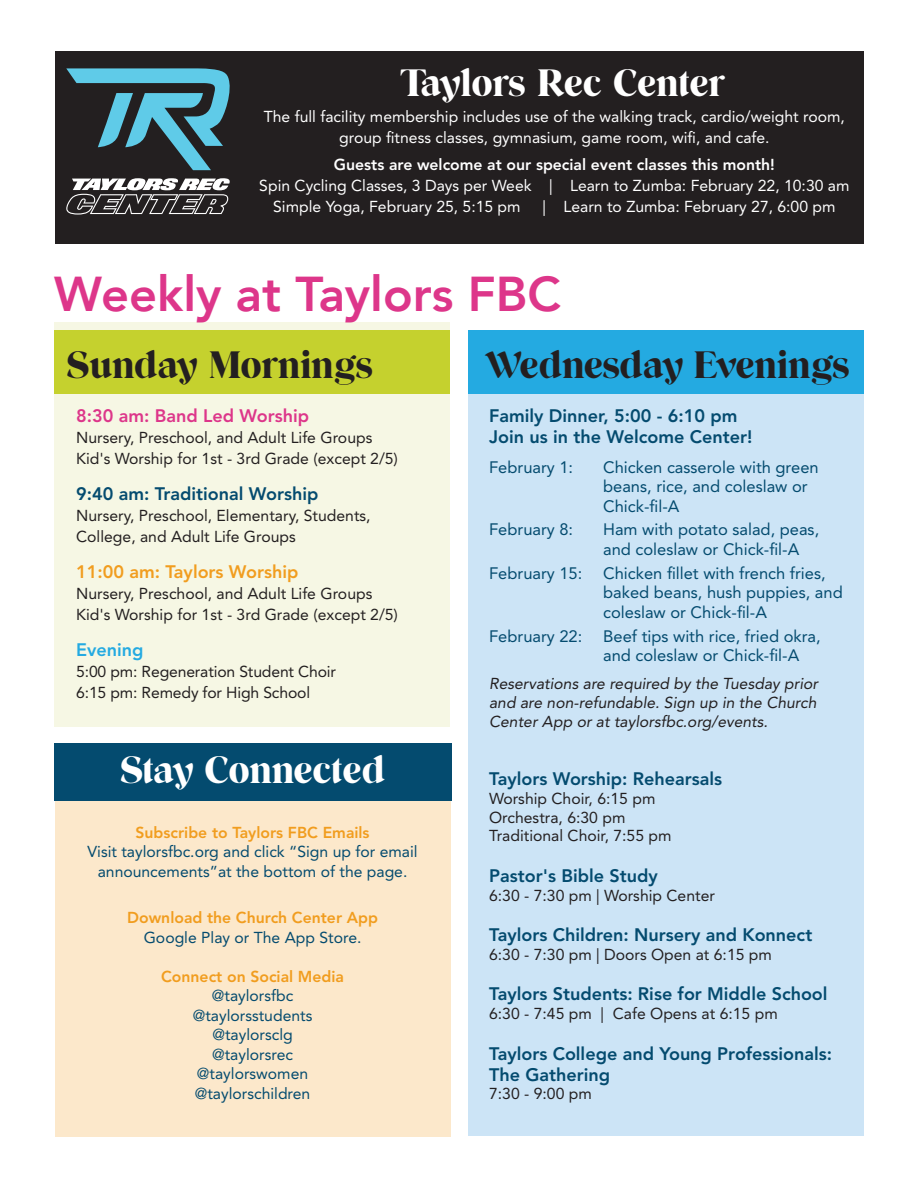
<style>
.page{position:relative;width:918px;height:1188px;background:#fff}
.page>*{position:absolute;margin:0;border:0;box-sizing:border-box;transform-origin:0 0}
.Header_2{font:800 48.9px "Avenir";color:#dd368a}
.Rylan_Headline{font:37.5px "Rylan";color:#231f20}
.Rylan_Headline-2{font:37.5px "Rylan";letter-spacing:-.01em;color:#fff}
.Big_Heading{font:37.5px "Rylan";letter-spacing:-.01em;color:#fff}
.Event_Date{font:800 18px/21px "Avenir LT Std";color:#044b6f}
.body{font:800 18px "Avenir LT Std";color:#044b6f}
.body-2{font:800 18px "Avenir LT Std";color:#f19d1f}
.body-3{font:800 18px "Avenir LT Std";color:#dd368a}
.body-4{font:800 18px "Avenir LT Std";color:#24aae1}
.Dinner_Dates{font:16.5px/19.5px "Avenir LT Std";color:#044b6f}
.body-5{font:15.75px/21px "Avenir LT Std";color:#231f20}
.body-6{font:15.75px/21px "Avenir LT Std";color:#fff;text-align:center}
.body-7{font:15.75px/19.5px "Avenir LT Std";color:#044b6f;text-align:center}
.body-8{font:italic 15.75px/18.8px "Avenir LT Std";color:#231f20;text-align:justify}
.body-9{font:800 15.75px/19.5px "Avenir LT Std";color:#f19d1f;text-align:center}
.body-10{font:800 15.75px "Avenir LT Std";color:#fff}
.s1{font-weight:800;color:#f19d1f}
.s2{font-weight:400;color:#044b6f}
</style>
<div class="page">
<div style="left:54px;top:322px;width:395px;height:405px;background:#f6f7e4"></div>
<div style="left:54px;top:330px;width:395px;height:64px;background:#c5d12e"></div>
<div style="left:468px;top:385px;width:396px;height:751px;background:#cce4f6"></div>
<div style="left:468px;top:330px;width:395px;height:64px;background:#24aae1"></div>
<div style="left:55px;top:743px;width:396px;height:394px;background:#fce8cb"></div>
<div style="left:54px;top:743px;width:397px;height:57px;background:#044b6f"></div>
<div style="left:56px;top:51px;width:808px;height:192px;background:#231f20"></div>
<svg style="left:66px;top:68px;width:164px;height:102px"></svg>
<svg style="left:66px;top:178px;width:164px;height:37px"></svg>
<p class="Rylan_Headline-2" style="left:400px;top:57px;width:327px">Taylors Rec Center</p>
<p class="body-6" style="left:264px;top:106px;width:583px">The full facility membership includes use of the walking track, cardio/weight room, group fitness classes, gymnasium, game room, wifi, and cafe.</p>
<p class="body-10" style="left:334px;top:155px;width:442px">Guests are welcome at our special event classes this month!</p>
<p class="body-6" style="left:259px;top:175px;width:592px">Spin Cycling Classes, 3 Days per Week | Learn to Zumba: February 22, 10:30 am</p>
<p class="body-6" style="left:273px;top:196px;width:249px">Simple Yoga, February 25, 5:15 pm</p>
<p class="body-6" style="left:543px;top:196px;width:295px">| Learn to Zumba: February 27, 6:00 pm</p>
<p class="Header_2" style="left:54px;top:256px;width:509px">Weekly at Taylors FBC</p>
<p class="Rylan_Headline" style="left:66px;top:339px;width:308px">Sunday Mornings</p>
<p class="body-3" style="left:76px;top:405px;width:234px">8:30 am: Band Led Worship</p>
<p class="body-5" style="left:76px;top:427px;width:323px">Nursery, Preschool, and Adult Life Groups<br>Kid's Worship for 1st - 3rd Grade (except 2/5)</p>
<p class="body" style="left:76px;top:483px;width:244px">9:40 am: Traditional Worship</p>
<p class="body-5" style="left:76px;top:505px;width:296px">Nursery, Preschool, Elementary, Students,<br>College, and Adult Life Groups</p>
<p class="body-2" style="left:76px;top:561px;width:224px">11:00 am: Taylors Worship</p>
<p class="body-5" style="left:76px;top:583px;width:323px">Nursery, Preschool, and Adult Life Groups<br>Kid's Worship for 1st - 3rd Grade (except 2/5)</p>
<p class="body-4" style="left:76px;top:639px;width:69px">Evening</p>
<p class="body-5" style="left:76px;top:661px;width:261px">5:00 pm: Regeneration Student Choir<br>6:15 pm: Remedy for High School</p>
<p class="Big_Heading" style="left:120px;top:743px;width:267px">Stay Connected</p>
<p class="body-7" style="left:88px;top:823px;width:331px"><span class="s1">Subscribe to Taylors FBC Emails<br></span>Visit taylorsfbc.org and click “Sign up for email announcements”at the bottom of the page.</p>
<p class="body-9" style="left:127px;top:908px;width:252px">Download the Church Center App<br><span class="s2">Google Play or The App Store.</span></p>
<p class="body-7" style="left:161px;top:967px;width:184px"><span class="s1">Connect on Social Media </span>@taylorsfbc @taylorsstudents</p>
<p class="body-7" style="left:212px;top:1025px;width:82px;text-align:left">@taylorsclg @taylorsrec</p>
<p class="body-7" style="left:195px;top:1064px;width:117px;text-align:left">@taylorswomen @taylorschildren</p>
<p class="Rylan_Headline" style="left:485px;top:339px;width:366px">Wednesday Evenings</p>
<p class="Event_Date" style="left:489px;top:405px;width:265px">Family Dinner, 5:00 - 6:10 pm<br>Join us in the Welcome Center!</p>
<p class="Dinner_Dates" style="left:489px;top:457px;width:86px">February 1:</p>
<p class="Dinner_Dates" style="left:603px;top:457px;width:217px">Chicken casserole with green beans, rice, and coleslaw or<br>Chick-fil-A</p>
<p class="Dinner_Dates" style="left:489px;top:520px;width:86px">February 8:</p>
<p class="Dinner_Dates" style="left:603px;top:520px;width:218px">Ham with potato salad, peas, and coleslaw or Chick-fil-A</p>
<p class="Dinner_Dates" style="left:489px;top:564px;width:95px">February 15:</p>
<p class="Dinner_Dates" style="left:603px;top:564px;width:241px">Chicken fillet with french fries, baked beans, hush puppies, and coleslaw or Chick-fil-A</p>
<p class="Dinner_Dates" style="left:489px;top:627px;width:95px">February 22:</p>
<p class="Dinner_Dates" style="left:603px;top:627px;width:219px">Beef tips with rice, fried okra, and coleslaw or Chick-fil-A</p>
<p class="body-8" style="left:489px;top:675px;width:330px">Reservations are required by the Tuesday prior and are non-refundable. Sign up in the Church Center App or at taylorsfbc.org/events.</p>
<p class="Event_Date" style="left:489px;top:768px;width:235px">Taylors Worship: Rehearsals</p>
<p class="body-5" style="left:489px;top:789px;width:168px;line-height:18.8px">Worship Choir, 6:15 pm<br>Orchestra, 6:30 pm</p>
<p class="body-5" style="left:489px;top:826px;width:184px">Traditional Choir, 7:55 pm</p>
<p class="Event_Date" style="left:489px;top:865px;width:170px">Pastor's Bible Study</p>
<p class="body-5" style="left:489px;top:885px;width:227px">6:30 - 7:30 pm | Worship Center</p>
<p class="Event_Date" style="left:489px;top:924px;width:325px">Taylors Children: Nursery and Konnect</p>
<p class="body-5" style="left:489px;top:944px;width:284px">6:30 - 7:30 pm | Doors Open at 6:15 pm</p>
<p class="Event_Date" style="left:489px;top:984px;width:340px">Taylors Students: Rise for Middle School</p>
<p class="body-5" style="left:489px;top:1003px;width:290px">6:30 - 7:45 pm | Cafe Opens at 6:15 pm</p>
<p class="Event_Date" style="left:489px;top:1043px;width:345px">Taylors College and Young Professionals:<br>The Gathering</p>
<p class="body-5" style="left:489px;top:1084px;width:104px">7:30 - 9:00 pm</p>
</div>
